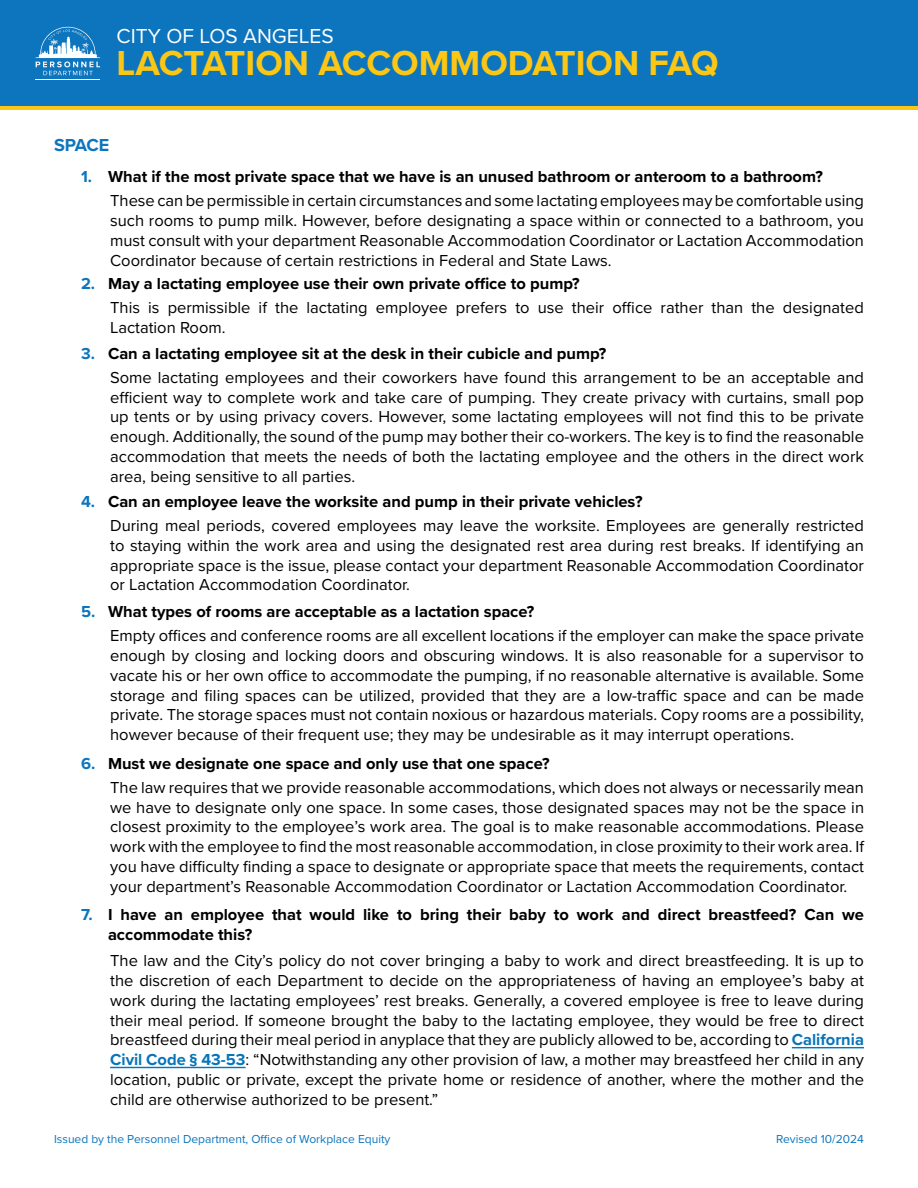
<style>
.page{position:relative;width:918px;height:1188px;background:#fff}
.page>*{position:absolute;margin:0;border:0;box-sizing:border-box;transform-origin:0 0}
.t1{font:700 36px "Proxima Nova";color:#fcc714}
.t2{font:21px "Proxima Nova";color:#fff}
.Section_Title{font:700 18px "Proxima Nova";letter-spacing:-.015em;color:#0d75bd}
.Paragraph{font:16.5px/19.8px "Proxima Nova";color:#000;text-align:justify}
.Number_List{font:700 16.5px/19.8px "Proxima Nova";color:#000}
.t3{font:12px "Proxima Nova";color:#0d75bd}
.s1{color:#0d75bd}
.s2{font-weight:700;color:#0875ba}
</style>
<div class="page">
<div style="left:0;top:0;width:918px;height:108px;background:#0d75bd"></div>
<hr style="left:0;top:106px;width:918px;height:4px;background:#fcc714">
<hr style="left:36px;top:79px;width:64px;height:1px;background:#fff">
<svg style="left:36px;top:27px;width:64px;height:48px"></svg>
<hr style="left:792px;top:1047px;width:72px;height:1px;background:#0875ba">
<hr style="left:110px;top:1067px;width:136px;height:1px;background:#0875ba">
<p class="t2" style="left:117px;top:20px;width:219px">CITY OF LOS ANGELES</p>
<h1 class="t1" style="left:117px;top:37px;width:603px">LACTATION ACCOMMODATION FAQ</h1>
<p class="Section_Title" style="left:54px;top:132px;width:57px">SPACE</p>
<p class="Number_List" style="left:81px;top:166px;width:743px"><span class="s1">1.</span> What if the most private space that we have is an unused bathroom or anteroom to a bathroom?</p>
<p class="Paragraph" style="left:110px;top:190px;width:755px">These can be permissible in certain circumstances and some lactating employees may be comfortable using such rooms to pump milk. However, before designating a space within or connected to a bathroom, you must consult with your department Reasonable Accommodation Coordinator or Lactation Accommodation Coordinator because of certain restrictions in Federal and State Laws.</p>
<p class="Paragraph" style="left:110px;top:297px;width:755px">This is permissible if the lactating employee prefers to use their office rather than the designated<br>Lactation Room.</p>
<p class="Paragraph" style="left:110px;top:367px;width:755px">Some lactating employees and their coworkers have found this arrangement to be an acceptable and efficient way to complete work and take care of pumping. They create privacy with curtains, small pop up tents or by using privacy covers. However, some lactating employees will not find this to be private enough. Additionally, the sound of the pump may bother their co-workers. The key is to find the reasonable accommodation that meets the needs of both the lactating employee and the others in the direct work area, being sensitive to all parties.</p>
<p class="Paragraph" style="left:110px;top:515px;width:755px">During meal periods, covered employees may leave the worksite. Employees are generally restricted to staying within the work area and using the designated rest area during rest breaks. If identifying an appropriate space is the issue, please contact your department Reasonable Accommodation Coordinator or Lactation Accommodation Coordinator.</p>
<p class="Paragraph" style="left:110px;top:625px;width:755px">Empty offices and conference rooms are all excellent locations if the employer can make the space private enough by closing and locking doors and obscuring windows. It is also reasonable for a supervisor to vacate his or her own office to accommodate the pumping, if no reasonable alternative is available. Some storage and filing spaces can be utilized, provided that they are a low-traffic space and can be made private. The storage spaces must not contain noxious or hazardous materials. Copy rooms are a possibility, however because of their frequent use; they may be undesirable as it may interrupt operations.</p>
<p class="Paragraph" style="left:110px;top:777px;width:755px">The law requires that we provide reasonable accommodations, which does not always or necessarily mean we have to designate only one space. In some cases, those designated spaces may not be the space in closest proximity to the employee’s work area. The goal is to make reasonable accommodations. Please work with the employee to find the most reasonable accommodation, in close proximity to their work area. If you have difficulty finding a space to designate or appropriate space that meets the requirements, contact your department’s Reasonable Accommodation Coordinator or Lactation Accommodation Coordinator.</p>
<p class="Number_List" style="left:81px;top:273px;width:500px"><span class="s1">2.</span> May a lactating employee use their own private office to pump?</p>
<p class="Number_List" style="left:81px;top:343px;width:527px"><span class="s1">3.</span> Can a lactating employee sit at the desk in their cubicle and pump?</p>
<p class="Number_List" style="left:81px;top:491px;width:563px"><span class="s1">4.</span> Can an employee leave the worksite and pump in their private vehicles?</p>
<p class="Number_List" style="left:81px;top:601px;width:455px"><span class="s1">5.</span> What types of rooms are acceptable as a lactation space?</p>
<p class="Number_List" style="left:81px;top:753px;width:470px"><span class="s1">6.</span> Must we designate one space and only use that one space?</p>
<p class="Number_List" style="left:108px;top:904px;width:758px;text-indent:-27px"><span class="s1">7.</span> I have an employee that would like to bring their baby to work and direct breastfeed? Can we accommodate this?</p>
<p class="Paragraph" style="left:110px;top:950px;width:755px">The law and the City’s policy do not cover bringing a baby to work and direct breastfeeding. It is up to the discretion of each Department to decide on the appropriateness of having an employee’s baby at work during the lactating employees’ rest breaks. Generally, a covered employee is free to leave during their meal period. If someone brought the baby to the lactating employee, they would be free to direct breastfeed during their meal period in anyplace that they are publicly allowed to be, according to <span class="s2">California Civil Code § 43-53</span>: “Notwithstanding any other provision of law, a mother may breastfeed her child in any location, public or private, except the private home or residence of another, where the mother and the child are otherwise authorized to be present.”</p>
<p class="t3" style="left:54px;top:1131px;width:338px">Issued by the Personnel Department, Office of Workplace Equity</p>
<p class="t3" style="left:776px;top:1131px;width:89px">Revised 10/2024</p>
</div>
